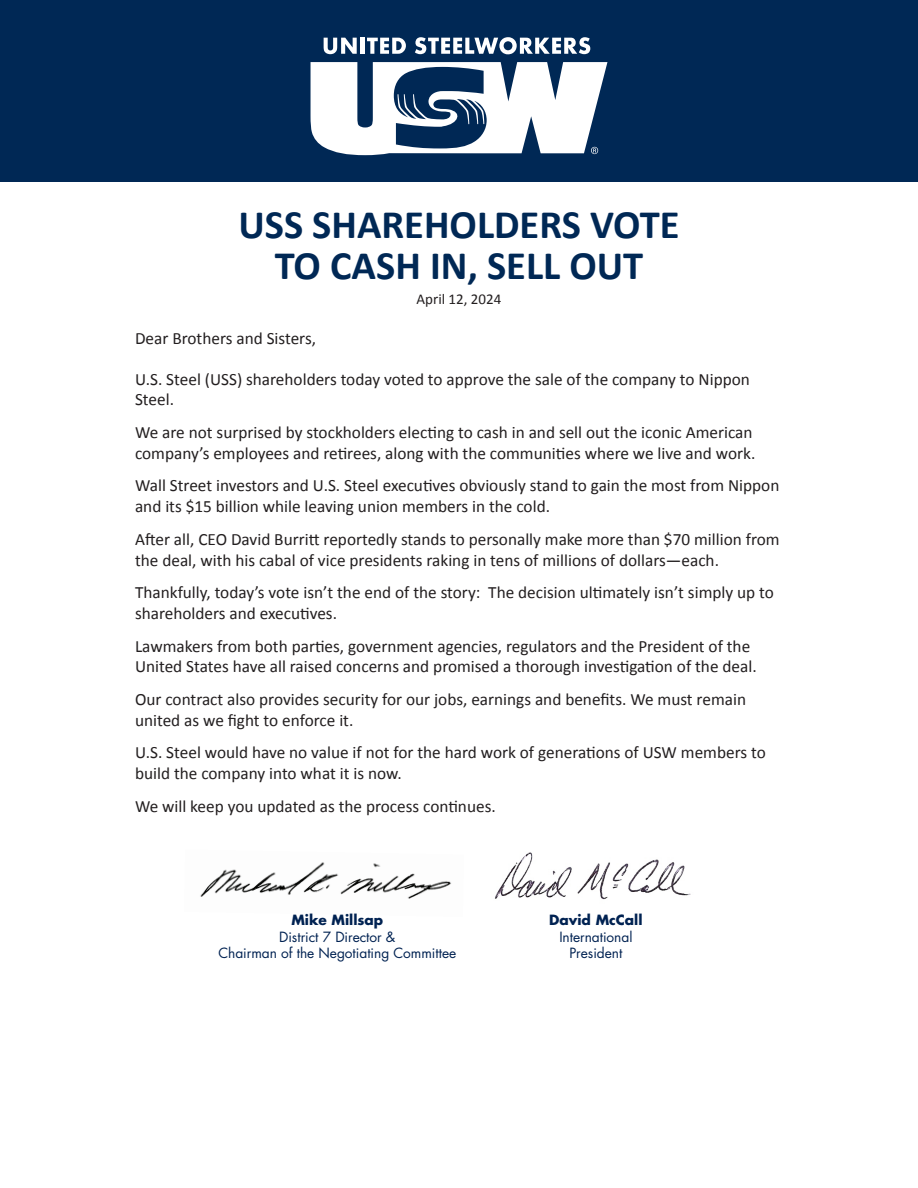
<style>
.page{position:relative;width:918px;height:1188px;background:#fff}
.page>*{position:absolute;margin:0;border:0;box-sizing:border-box;transform-origin:0 0}
.t1{font:700 40.5px/40.5px "Calibri";color:#002855;text-align:center}
.t2{font:17.25px/20.7px "Calibri";color:#231f20}
.t3{font:15px "Calibri";color:#231f20}
.t4{font:13.8px/16.5px "Futura Std";letter-spacing:-.005em;color:#002252;text-align:center}
.t5{font:700 13.8px "Futura Std";color:#002252}
</style>
<div class="page">
<img style="left:200px;top:862px;width:251px;height:37px">
<div style="left:0;top:0;width:918px;height:182px;background:#002855"></div>
<svg style="left:324px;top:38px;width:33px;height:16px"></svg>
<hr style="left:361px;top:38px;width:4px;height:16px;background:#fff">
<svg style="left:367px;top:38px;width:39px;height:16px"></svg>
<svg style="left:415px;top:37px;width:175px;height:17px"></svg>
<svg style="left:311px;top:62px;width:296px;height:93px"></svg>
<img style="left:495px;top:852px;width:196px;height:48px">
<h1 class="t1" style="left:238px;top:204px;width:443px">USS SHAREHOLDERS VOTE<br>TO CASH IN, SELL OUT</h1>
<p class="t3" style="left:417px;top:290px;width:86px">April 12, 2024</p>
<p class="t2" style="left:135px;top:328px;width:183px">Dear Brothers and Sisters,</p>
<p class="t2" style="left:135px;top:369px;width:616px">U.S. Steel (USS) shareholders today voted to approve the sale of the company to Nippon<br>Steel.</p>
<p class="t2" style="left:135px;top:422px;width:622px">We are not surprised by stockholders electing to cash in and sell out the iconic American company’s employees and retirees, along with the communities where we live and work.</p>
<p class="t2" style="left:135px;top:475px;width:646px">Wall Street investors and U.S. Steel executives obviously stand to gain the most from Nippon and its $15 billion while leaving union members in the cold.</p>
<p class="t2" style="left:135px;top:529px;width:646px">After all, CEO David Burritt reportedly stands to personally make more than $70 million from the deal, with his cabal of vice presidents raking in tens of millions of dollars—each.</p>
<p class="t2" style="left:135px;top:582px;width:640px">Thankfully, today’s vote isn’t the end of the story: The decision ultimately isn’t simply up to shareholders and executives.</p>
<p class="t2" style="left:135px;top:636px;width:623px">Lawmakers from both parties, government agencies, regulators and the President of the<br>United States have all raised concerns and promised a thorough investigation of the deal.</p>
<p class="t2" style="left:135px;top:689px;width:613px">Our contract also provides security for our jobs, earnings and benefits. We must remain united as we fight to enforce it.</p>
<p class="t2" style="left:135px;top:742px;width:632px">U.S. Steel would have no value if not for the hard work of generations of USW members to build the company into what it is now.</p>
<p class="t2" style="left:135px;top:796px;width:362px">We will keep you updated as the process continues.</p>
<p class="t5" style="left:291px;top:911px;width:93px">Mike Millsap</p>
<p class="t4" style="left:218px;top:929px;width:239px">District 7 Director &amp;<br>Chairman of the Negotiating Committee</p>
<p class="t5" style="left:549px;top:911px;width:95px">David McCall</p>
<p class="t4" style="left:559px;top:929px;width:75px">International<br>President</p>
</div>
